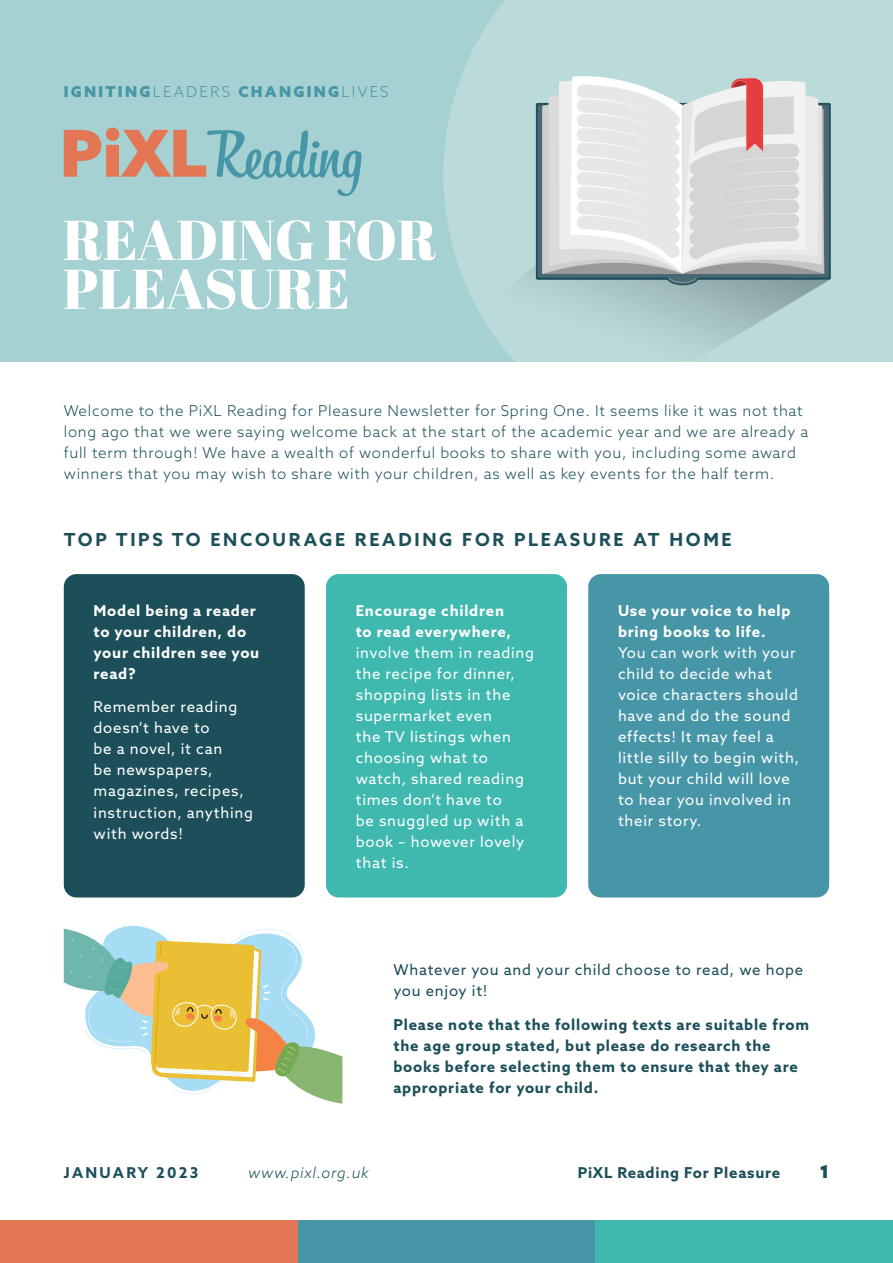
<style>
.page{position:relative;width:893px;height:1263px;background:#fff}
.page>*{position:absolute;margin:0;border:0;box-sizing:border-box;transform-origin:0 0}
.t1{font:700 18px "Azo Sans";letter-spacing:.15em;color:#1c4f59}
.t2{font:900 18px "Azo Sans";color:#1c4f59}
.t3{font:15px/21px "Azo Sans";letter-spacing:.05em;color:#fff}
.t4{font:300 15px/21px "Azo Sans";letter-spacing:.05em;color:#1c4f59}
.t5{font:700 15px/21px "Azo Sans";letter-spacing:.05em;color:#1c4f59}
.t6{font:700 15px/21px "Azo Sans";letter-spacing:.05em;color:#fff}
.t7{font:15px/21px "Azo Sans";letter-spacing:.05em;color:#1c4f59}
.t8{font:900 15px "Azo Sans";letter-spacing:.15em;color:#4796a7}
.t9{font:italic 300 15px "Azo Sans";letter-spacing:.05em;color:#1c4f59}
.t10{font:700 15px "Azo Sans";letter-spacing:.15em;color:#1c4f59}
.s1{font-weight:300}
</style>
<div class="page">
<div style="left:64px;top:574px;width:241px;height:323px;background:#1c4f59;border-radius:13px"></div>
<div style="left:326px;top:574px;width:241px;height:323px;background:#3fb8af;border-radius:13px"></div>
<div style="left:588px;top:574px;width:241px;height:323px;background:#4796a7;border-radius:13px"></div>
<div style="left:0;top:0;width:893px;height:361px;background:#a6d1d2"></div>
<svg style="left:443px;top:0;width:450px;height:361px;background:#b9dada"></svg>
<svg style="left:457px;top:72px;width:372px;height:289px;background:#c6d4d4"></svg>
<svg style="left:64px;top:128px;width:298px;height:68px"></svg>
<div style="left:595px;top:1220px;width:298px;height:43px;background:#3fb8af"></div>
<div style="left:298px;top:1220px;width:297px;height:43px;background:#4796a7"></div>
<div style="left:0;top:1220px;width:298px;height:43px;background:#e37655"></div>
<svg style="left:64px;top:220px;width:372px;height:40px"></svg>
<svg style="left:64px;top:269px;width:283px;height:40px"></svg>
<svg style="left:64px;top:926px;width:278px;height:178px"></svg>
<p class="t8" style="left:64px;top:81px;width:326px">IGNITING<span class="s1">LEADERS</span> CHANGING<span class="s1">LIVES</span></p>
<p class="t4" style="left:64px;top:400px;width:746px">Welcome to the PiXL Reading for Pleasure Newsletter for Spring One. It seems like it was not that long ago that we were saying welcome back at the start of the academic year and we are already a full term through! We have a wealth of wonderful books to share with you, including some award winners that you may wish to share with your children, as well as key events for the half term.</p>
<p class="t1" style="left:64px;top:527px;width:669px">TOP TIPS TO ENCOURAGE READING FOR PLEASURE AT HOME</p>
<p class="t6" style="left:94px;top:600px;width:167px">Model being a reader to your children, do your children see you read?</p>
<p class="t3" style="left:94px;top:696px;width:161px">Remember reading doesn’t have to<br>be a novel, it can<br>be newspapers, magazines, recipes, instruction, anything with words!</p>
<p class="t6" style="left:356px;top:600px;width:157px">Encourage children to read everywhere,</p>
<p class="t3" style="left:356px;top:642px;width:180px">involve them in reading the recipe for dinner, shopping lists in the supermarket even<br>the TV listings when choosing what to watch, shared reading times don’t have to<br>be snuggled up with a book – however lovely that is.</p>
<p class="t6" style="left:618px;top:600px;width:174px">Use your voice to help bring books to life.</p>
<p class="t3" style="left:618px;top:642px;width:183px">You can work with your child to decide what voice characters should have and do the sound effects! It may feel a little silly to begin with, but your child will love to hear you involved in their story.</p>
<p class="t7" style="left:393px;top:959px;width:411px">Whatever you and your child choose to read, we hope you enjoy it!</p>
<p class="t5" style="left:393px;top:1014px;width:417px">Please note that the following texts are suitable from the age group stated, but please do research the books before selecting them to ensure that they are appropriate for your child.</p>
<p class="t10" style="left:64px;top:1162px;width:136px">JANUARY 2023</p>
<p class="t9" style="left:248px;top:1163px;width:122px">www.pixl.org.uk</p>
<p class="t5" style="left:578px;top:1162px;width:204px">PiXL Reading For Pleasure</p>
<p class="t2" style="left:820px;top:1159px;width:11px">1</p>
</div>
